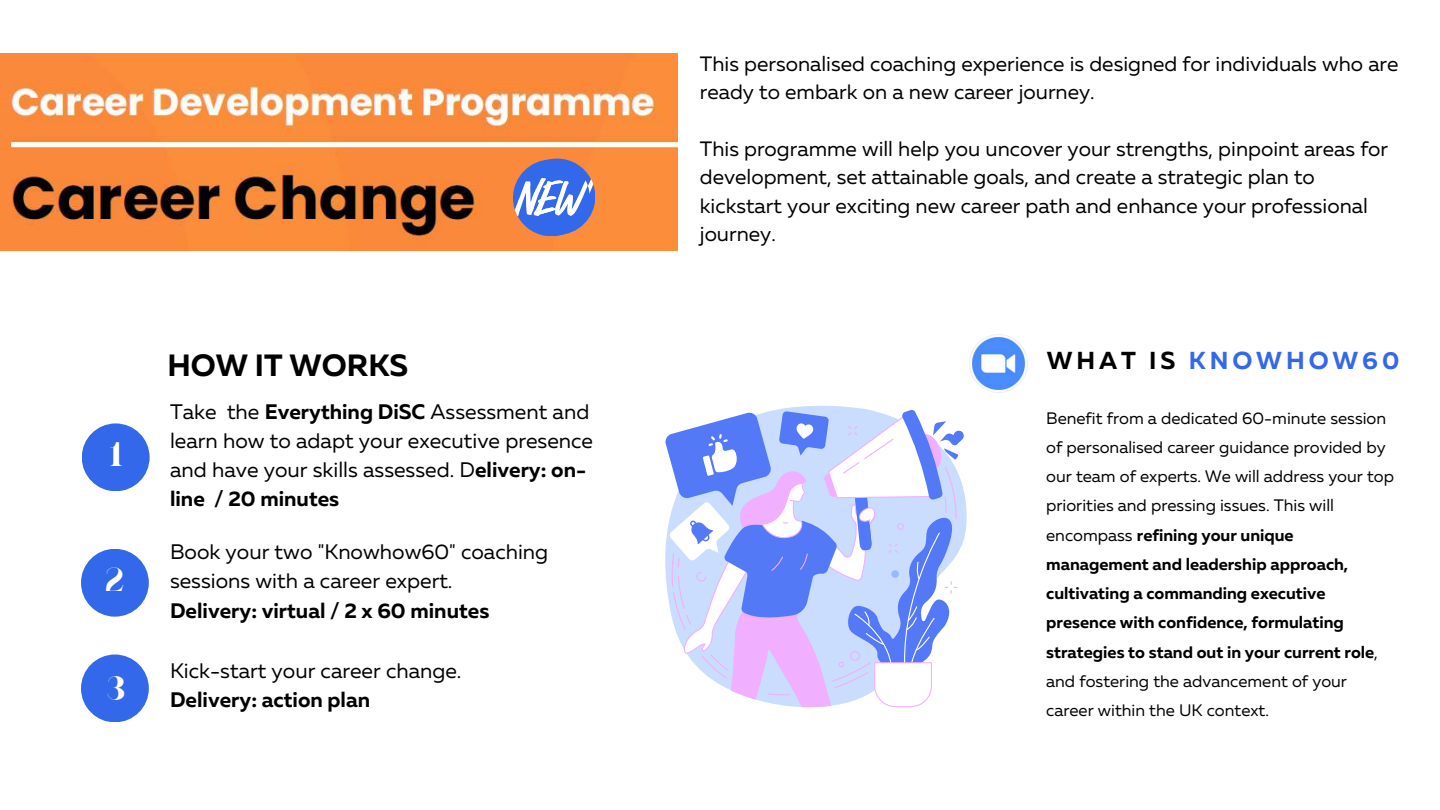
<style>
.page{position:relative;width:1440px;height:810px;background:#fff}
.page>*{position:absolute;margin:0;border:0;box-sizing:border-box;transform-origin:0 0}
.t1{font:700 30.7px "Muller";color:#000}
.t2{font:27.6px "London";color:#fff}
.t3{font:700 24.5px "Muller";letter-spacing:.16em;color:#3368ea}
.t4{font:21px/29.2px "Muller";color:#000}
.t5{font:700 21px "Muller";color:#000}
.t6{font:20.7px/28.4px "Muller";color:#000}
.t7{font:16.6px/29.2px "Muller";color:#000}
.s1{font-weight:700}
.s2{color:#000}
</style>
<div class="page">
<img style="left:0;top:54px;width:677px;height:197px">
<svg style="left:513px;top:159px;width:82px;height:77px"></svg>
<div style="left:81px;top:549px;width:68px;height:68px;background:#3368ea;border-radius:50%"></div>
<div style="left:81px;top:655px;width:68px;height:67px;background:#3368ea;border-radius:50%"></div>
<div style="left:82px;top:423px;width:68px;height:68px;background:#3368ea;border-radius:50%"></div>
<svg style="left:665px;top:410px;width:302px;height:297px"></svg>
<div style="left:891px;top:570px;width:8px;height:8px;background:#99b9ff;border-radius:50%"></div>
<img style="left:969px;top:334px;width:58px;height:58px">
<h2 class="t2" style="left:109px;top:435px;width:16px">1</h2>
<h2 class="t2" style="left:105px;top:561px;width:21px">2</h2>
<h2 class="t2" style="left:106px;top:669px;width:21px">3</h2>
<h1 class="t1" style="left:167px;top:353px;width:242px">HOW IT WORKS</h1>
<p class="t4" style="left:170px;top:399px;width:425px">Take the <span class="s1">Everything DiSC</span> Assessment and learn how to adapt your executive presence and have your skills assessed. D<span class="s1">elivery: on&shy;line / 20 minutes</span></p>
<p class="t4" style="left:170px;top:539px;width:380px">Book your two "Knowhow60" coaching sessions with a career expert.</p>
<p class="t5" style="left:170px;top:601px;width:321px">Delivery: virtual / 2 x 60 minutes</p>
<p class="t4" style="left:170px;top:657px;width:293px">Kick-start your career change.</p>
<p class="t5" style="left:170px;top:690px;width:202px">Delivery: action plan</p>
<p class="t6" style="left:700px;top:51px;width:700px">This personalised coaching experience is designed for individuals who are ready to embark on a new career journey.</p>
<p class="t6" style="left:700px;top:136px;width:690px">This programme will help you uncover your strengths, pinpoint areas for development, set attainable goals, and create a strategic plan to kickstart your exciting new career path and enhance your professional journey.</p>
<h3 class="t3" style="left:1047px;top:350px;width:354px"><span class="s2">WHAT IS</span> KNOWHOW60</h3>
<p class="t7" style="left:1046px;top:405px;width:349px">Benefit from a dedicated 60-minute session of personalised career guidance provided by our team of experts. We will address your top priorities and pressing issues. This will encompass <span class="s1">refining your unique management and leadership approach, cultivating a commanding executive presence with confidence, formulating strategies to stand out in your current role</span>, and fostering the advancement of your career within the UK context.</p>
</div>
